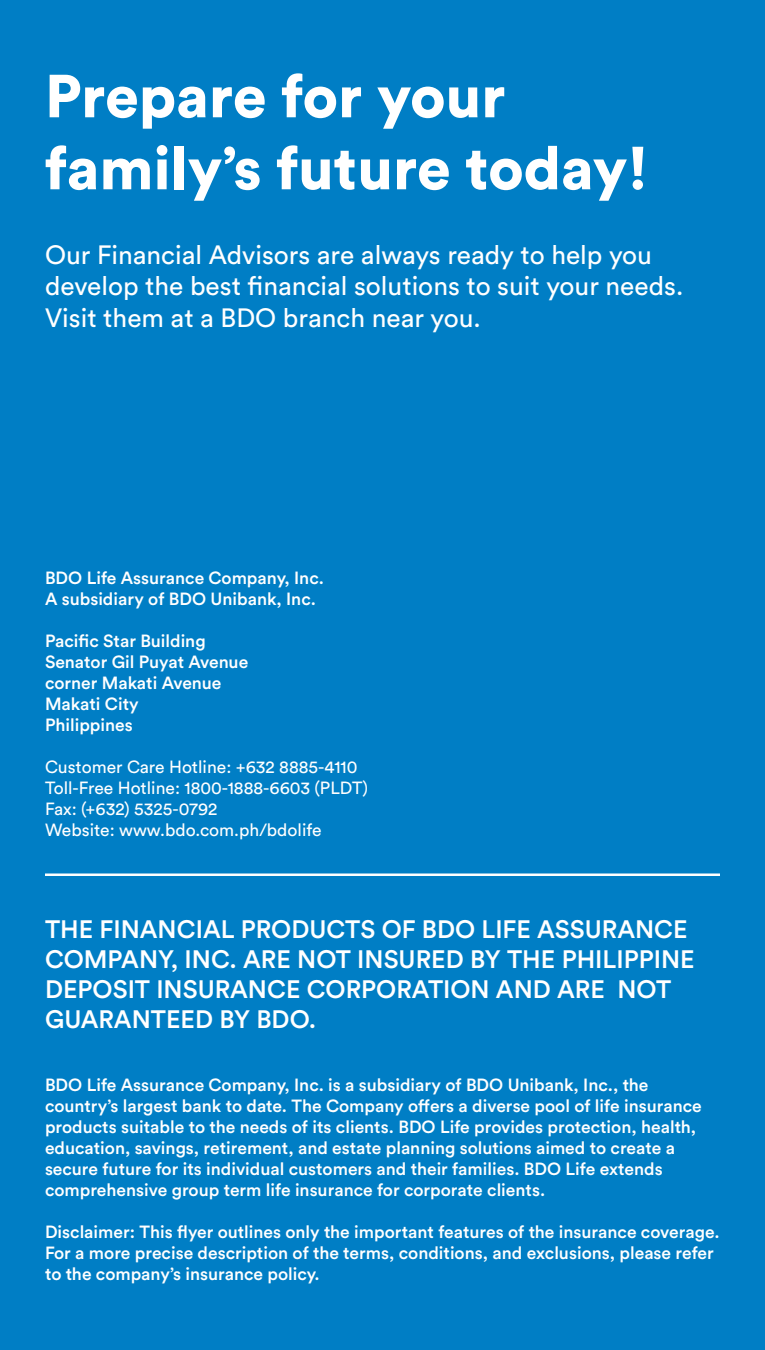
<style>
.page{position:relative;width:765px;height:1350px;background:#007ec5}
.page>*{position:absolute;margin:0;border:0;box-sizing:border-box;transform-origin:0 0}
.t1{font:900 60px/72px "Circular Std";color:#fff}
.t2{font:26.25px/31.5px "Circular Std";color:#fff}
.t3{font:500 25px/30px "Circular Std";color:#fff}
.t4{font:500 17.5px/21px "Circular Std";color:#fff}
.t5{font:17.5px/21px "Circular Std";color:#fff}
</style>
<div class="page">
<hr style="left:45px;top:873px;width:675px;height:3px;background:#fff">
<h1 class="t1" style="left:45px;top:59px;width:605px">Prepare for your family’s future today!</h1>
<h2 class="t2" style="left:45px;top:238px;width:640px">Our Financial Advisors are always ready to help you develop the best financial solutions to suit your needs.<br>Visit them at a BDO branch near you.</h2>
<p class="t4" style="left:45px;top:567px;width:280px">BDO Life Assurance Company, Inc.<br>A subsidiary of BDO Unibank, Inc.</p>
<p class="t4" style="left:45px;top:630px;width:205px">Pacific Star Building<br>Senator Gil Puyat Avenue corner Makati Avenue<br>Makati City<br>Philippines</p>
<p class="t5" style="left:45px;top:756px;width:325px">Customer Care Hotline: +632 8885-4110<br>Toll-Free Hotline: 1800-1888-6603 (PLDT)<br>Fax: (+632) 5325-0792<br>Website: www.bdo.com.ph/bdolife</p>
<h3 class="t3" style="left:45px;top:913px;width:651px">THE FINANCIAL PRODUCTS OF BDO LIFE ASSURANCE COMPANY, INC. ARE NOT INSURED BY THE PHILIPPINE DEPOSIT INSURANCE CORPORATION AND ARE NOT GUARANTEED BY BDO.</h3>
<p class="t4" style="left:45px;top:1074px;width:658px">BDO Life Assurance Company, Inc. is a subsidiary of BDO Unibank, Inc., the country’s largest bank to date. The Company offers a diverse pool of life insurance products suitable to the needs of its clients. BDO Life provides protection, health, education, savings, retirement, and estate planning solutions aimed to create a secure future for its individual customers and their families. BDO Life extends comprehensive group term life insurance for corporate clients.</p>
<p class="t4" style="left:45px;top:1221px;width:676px">Disclaimer: This flyer outlines only the important features of the insurance coverage.<br>For a more precise description of the terms, conditions, and exclusions, please refer to the company’s insurance policy.</p>
</div>
